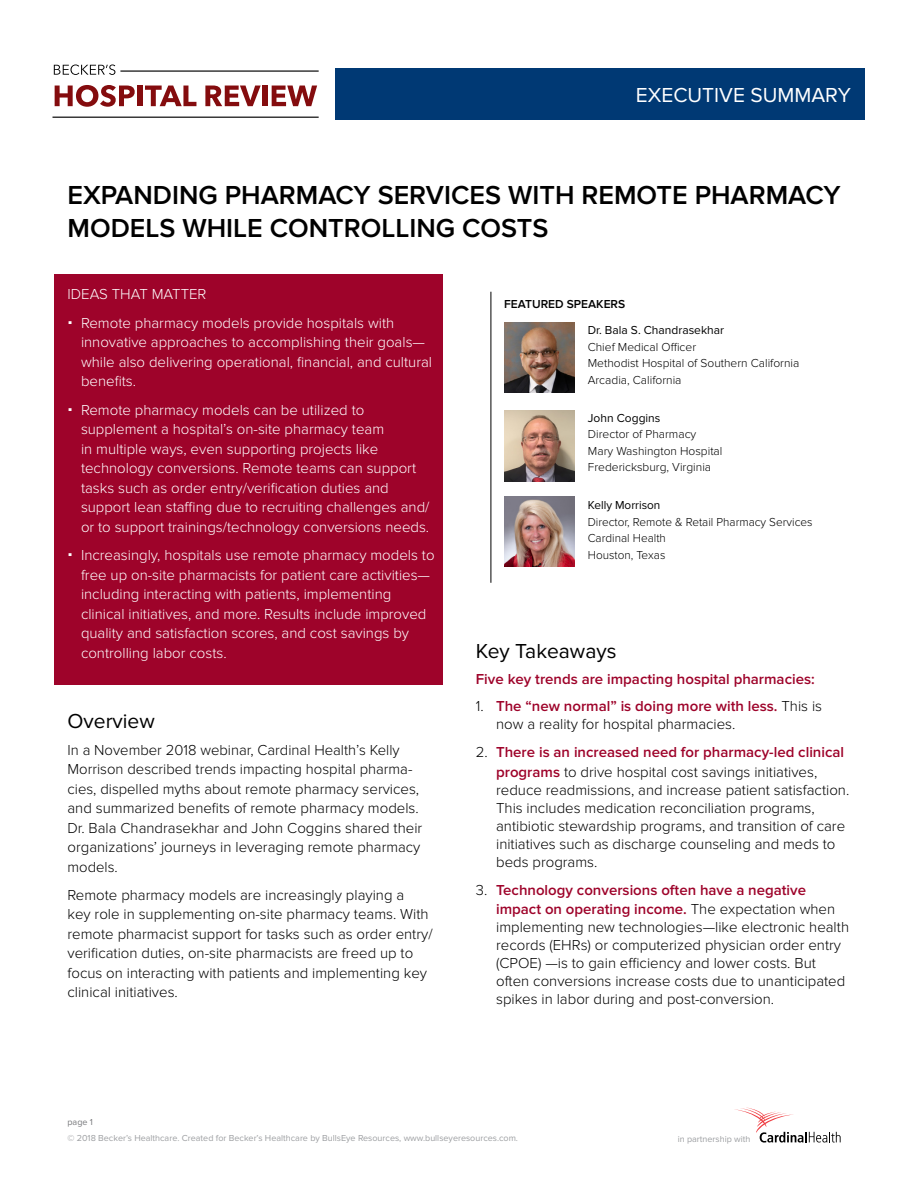
<style>
.page{position:relative;width:918px;height:1188px;background:#fff}
.page>*{position:absolute;margin:0;border:0;box-sizing:border-box;transform-origin:0 0}
.t1{font:600 27px/33px "Proxima Nova";color:#000}
.t2{font:21px "Proxima Nova";color:#000}
.t3{font:21px "Proxima Nova";color:#fff}
.t4{font:300 15px/19.5px "Proxima Nova";color:#000}
.t5{font:300 15px/19.5px "Proxima Nova";color:#fff}
.t6{font:600 15px/19.5px "Proxima Nova";color:#9e032a;text-align:center}
.t7{font:300 12px/16.5px "Proxima Nova";color:#000}
.t8{font:12px "Proxima Nova";color:#000}
.t9{font:600 12px "Proxima Nova";color:#000}
.t10{font:9px "Proxima Nova";color:#9d9fa2}
.t11{font:9px "Proxima Nova";color:#77787b}
.s1{font-weight:600;color:#9e032a}
.s2{font-weight:300;color:#000}
</style>
<div class="page">
<svg style="left:54px;top:64px;width:61px;height:11px"></svg>
<svg style="left:55px;top:85px;width:80px;height:22px"></svg>
<div style="left:138px;top:86px;width:5px;height:20px;background:#840c0e"></div>
<svg style="left:145px;top:86px;width:51px;height:20px"></svg>
<svg style="left:205px;top:86px;width:56px;height:20px"></svg>
<div style="left:262px;top:86px;width:5px;height:20px;background:#840c0e"></div>
<svg style="left:272px;top:86px;width:45px;height:20px"></svg>
<hr style="left:52px;top:117px;width:267px;height:1px;background:#000">
<hr style="left:120px;top:70px;width:199px;height:2px;background:#000">
<div style="left:335px;top:68px;width:529px;height:52px;background:#003974"></div>
<svg style="left:734px;top:1107px;width:107px;height:36px"></svg>
<div style="left:54px;top:274px;width:388px;height:411px;background:#9e032a"></div>
<hr style="left:491px;top:292px;width:1px;height:291px;background:#000">
<svg style="left:504px;top:322px;width:70px;height:70px;background:#796457"></svg>
<img style="left:504px;top:411px;width:70px;height:70px">
<img style="left:504px;top:497px;width:70px;height:70px">
<h2 class="t3" style="left:636px;top:83px;width:217px">EXECUTIVE SUMMARY</h2>
<h1 class="t1" style="left:68px;top:179px;width:775px">EXPANDING PHARMACY SERVICES WITH REMOTE PHARMACY<br>MODELS WHILE CONTROLLING COSTS</h1>
<p class="t5" style="left:81px;top:280px;width:315px;line-height:28.3px;text-indent:-14px">IDEAS THAT MATTER<br>Remote pharmacy models provide hospitals with</p>
<p class="t5" style="left:81px;top:333px;width:353px">innovative approaches to accomplishing their goals— while also delivering operational, financial, and cultural benefits.</p>
<p class="t5" style="left:81px;top:400px;width:350px">Remote pharmacy models can be utilized to supplement a hospital’s on-site pharmacy team<br>in multiple ways, even supporting projects like technology conversions. Remote teams can support tasks such as order entry/verification duties and support lean staffing due to recruiting challenges and/ or to support trainings/technology conversions needs.</p>
<p class="t5" style="left:81px;top:546px;width:355px">Increasingly, hospitals use remote pharmacy models to free up on-site pharmacists for patient care activities— including interacting with patients, implementing clinical initiatives, and more. Results include improved quality and satisfaction scores, and cost savings by controlling labor costs.</p>
<h2 class="t2" style="left:68px;top:709px;width:89px">Overview</h2>
<p class="t4" style="left:67px;top:740px;width:356px">In a November 2018 webinar, Cardinal Health’s Kelly Morrison described trends impacting hospital pharma&shy;cies, dispelled myths about remote pharmacy services, and summarized benefits of remote pharmacy models.<br>Dr. Bala Chandrasekhar and John Coggins shared their organizations’ journeys in leveraging remote pharmacy models.</p>
<p class="t4" style="left:68px;top:885px;width:367px">Remote pharmacy models are increasingly playing a<br>key role in supplementing on-site pharmacy teams. With remote pharmacist support for tasks such as order entry/ verification duties, on-site pharmacists are freed up to focus on interacting with patients and implementing key clinical initiatives.</p>
<p class="t9" style="left:504px;top:297px;width:123px">FEATURED SPEAKERS</p>
<p class="t8" style="left:588px;top:323px;width:138px">Dr. Bala S. Chandrasekhar</p>
<p class="t7" style="left:588px;top:339px;width:213px">Chief Medical Officer<br>Methodist Hospital of Southern California<br>Arcadia, California</p>
<p class="t8" style="left:588px;top:411px;width:74px">John Coggins</p>
<p class="t7" style="left:588px;top:426px;width:136px">Director of Pharmacy<br>Mary Washington Hospital<br>Fredericksburg, Virginia</p>
<p class="t8" style="left:588px;top:499px;width:74px">Kelly Morrison</p>
<p class="t7" style="left:588px;top:514px;width:226px">Director, Remote &amp; Retail Pharmacy Services<br>Cardinal Health<br>Houston, Texas</p>
<h2 class="t2" style="left:476px;top:639px;width:142px">Key Takeaways</h2>
<p class="t6" style="left:476px;top:670px;width:340px">Five key trends are impacting hospital pharmacies:</p>
<p class="t4" style="left:496px;top:697px;width:328px;line-height:18px;text-indent:-20px">1. <span class="s1">The “new normal” is doing more with less.</span> This is now a reality for hospital pharmacies.</p>
<p class="t6" style="left:476px;top:743px;width:370px"><span class="s2">2.</span> There is an increased need for pharmacy-led clinical programs <span class="s2">to drive hospital cost savings initiatives,</span></p>
<p class="t4" style="left:496px;top:781px;width:355px;line-height:18px">reduce readmissions, and increase patient satisfaction.<br>This includes medication reconciliation programs, antibiotic stewardship programs, and transition of care initiatives such as discharge counseling and meds to beds programs.</p>
<p class="t6" style="left:496px;top:880px;width:341px;text-align:left;text-indent:-20px"><span class="s2">3.</span> Technology conversions often have a negative impact on operating income. <span class="s2">The expectation when</span></p>
<p class="t4" style="left:496px;top:919px;width:354px;line-height:18px">implementing new technologies—like electronic health records (EHRs) or computerized physician order entry (CPOE) —is to gain efficiency and lower costs. But often conversions increase costs due to unanticipated spikes in labor during and post-conversion.</p>
<p class="t11" style="left:68px;top:1117px;width:27px">page 1</p>
<p class="t10" style="left:68px;top:1133px;width:452px">© 2018 Becker’s Healthcare. Created for Becker’s Healthcare by BullsEye Resources, www.bullseyeresources.com.</p>
<p class="t10" style="left:678px;top:1133px;width:74px">in partnership with</p>
</div>
